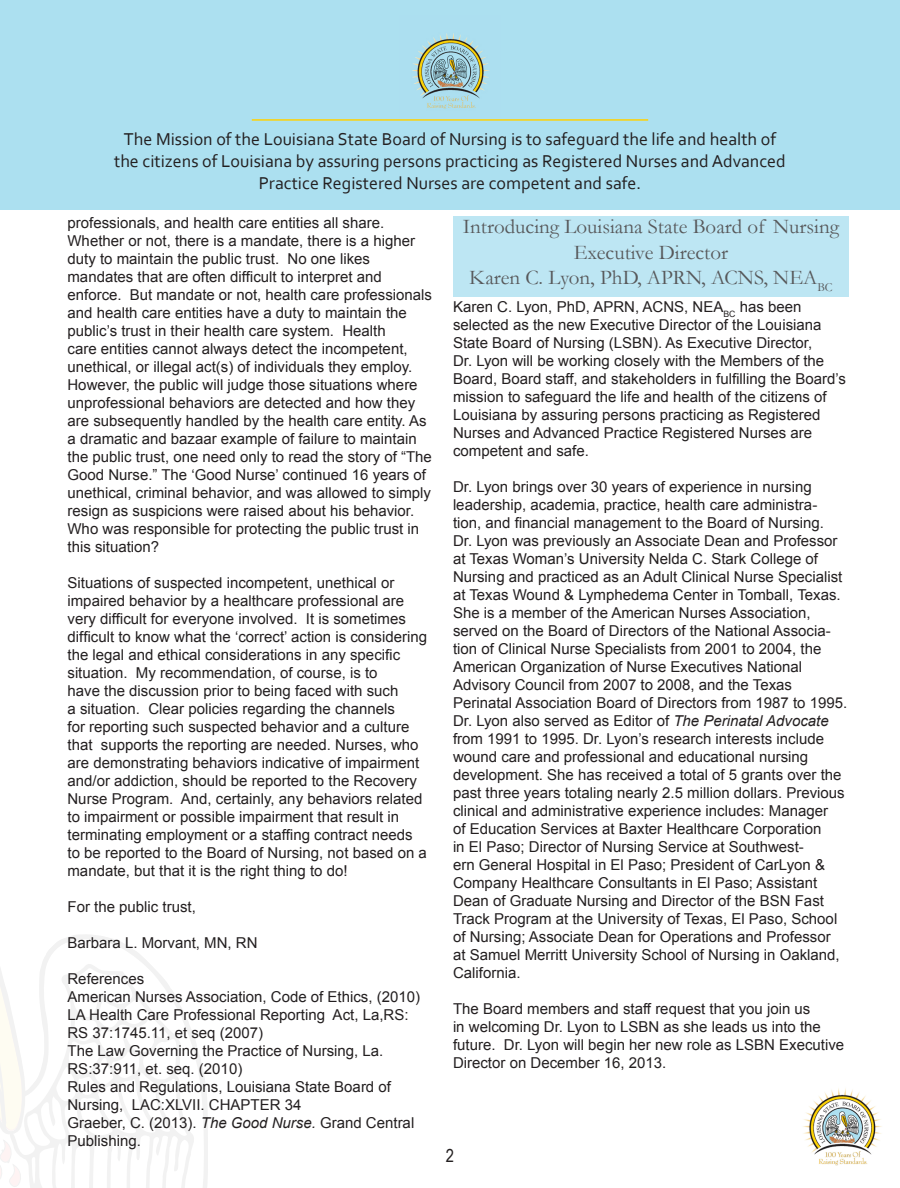
<style>
.page{position:relative;width:900px;height:1188px;background:#fff}
.page>*{position:absolute;margin:0;border:0;box-sizing:border-box;transform-origin:0 0}
.t1{font:21px/25.2px "Garamond";color:#57585a;text-align:center}
.t2{font:18px/21.6px "Corbel";color:#231f20;text-align:center}
.t3{font:18px "Arial Narrow";color:#231f20}
.t4{font:15px/18px "Arial";color:#231f20}
.s1{font-style:italic}
</style>
<div class="page">
<svg style="left:127px;top:946px;width:81px;height:242px"></svg>
<svg style="left:0;top:935px;width:127px;height:253px"></svg>
<div style="left:0;top:0;width:900px;height:210px;background:#ace0f0"></div>
<hr style="left:252px;top:119px;width:396px;height:2px;background:#ffd204">
<img style="left:412px;top:33px;width:77px;height:76px">
<img style="left:803px;top:1088px;width:79px;height:78px">
<div style="left:453px;top:217px;width:396px;height:80px;background:#bde6f3"></div>
<p class="t2" style="left:114px;top:128px;width:673px">The Mission of the Louisiana State Board of Nursing is to safeguard the life and health of the citizens of Louisiana by assuring persons practicing as Registered Nurses and Advanced<br>Practice Registered Nurses are competent and safe.</p>
<p class="t4" style="left:68px;top:214px;width:366px">professionals, and health care entities all share.<br>Whether or not, there is a mandate, there is a higher duty to maintain the public trust. No one likes mandates that are often difficult to interpret and enforce. But mandate or not, health care professionals and health care entities have a duty to maintain the public’s trust in their health care system. Health<br>care entities cannot always detect the incompetent, unethical, or illegal act(s) of individuals they employ.<br>However, the public will judge those situations where unprofessional behaviors are detected and how they are subsequently handled by the health care entity. As a dramatic and bazaar example of failure to maintain the public trust, one need only to read the story of “The Good Nurse.” The ‘Good Nurse’ continued 16 years of unethical, criminal behavior, and was allowed to simply resign as suspicions were raised about his behavior.<br>Who was responsible for protecting the public trust in this situation?</p>
<p class="t4" style="left:68px;top:574px;width:361px">Situations of suspected incompetent, unethical or impaired behavior by a healthcare professional are very difficult for everyone involved. It is sometimes difficult to know what the ‘correct’ action is considering the legal and ethical considerations in any specific situation. My recommendation, of course, is to<br>have the discussion prior to being faced with such<br>a situation. Clear policies regarding the channels<br>for reporting such suspected behavior and a culture that supports the reporting are needed. Nurses, who are demonstrating behaviors indicative of impairment and/or addiction, should be reported to the Recovery Nurse Program. And, certainly, any behaviors related to impairment or possible impairment that result in terminating employment or a staffing contract needs to be reported to the Board of Nursing, not based on a mandate, but that it is the right thing to do!</p>
<p class="t4" style="left:68px;top:898px;width:130px">For the public trust,</p>
<p class="t4" style="left:68px;top:934px;width:192px">Barbara L. Morvant, MN, RN</p>
<p class="t4" style="left:68px;top:970px;width:78px">References</p>
<p class="t4" style="left:68px;top:988px;width:354px">American Nurses Association, Code of Ethics, (2010)</p>
<p class="t4" style="left:68px;top:1006px;width:343px">LA Health Care Professional Reporting Act, La,RS:<br>RS 37:1745.11, et seq (2007)</p>
<p class="t4" style="left:68px;top:1042px;width:317px">The Law Governing the Practice of Nursing, La.<br>RS:37:911, et. seq. (2010)</p>
<p class="t4" style="left:68px;top:1078px;width:325px">Rules and Regulations, Louisiana State Board of<br>Nursing, LAC:XLVII. CHAPTER 34</p>
<p class="t4" style="left:68px;top:1114px;width:348px">Graeber, C. (2013). <span class="s1">The Good Nurse.</span> Grand Central<br>Publishing.</p>
<p class="t1" style="left:463px;top:214px;width:378px">Introducing Louisiana State Board of Nursing<br>Executive Director<br>Karen C. Lyon, PhD, APRN, ACNS, NEA<sub>BC</sub></p>
<p class="t4" style="left:453px;top:298px;width:395px">Karen C. Lyon, PhD, APRN, ACNS, NEA<sub>BC</sub> has been selected as the new Executive Director of the Louisiana State Board of Nursing (LSBN). As Executive Director,<br>Dr. Lyon will be working closely with the Members of the Board, Board staff, and stakeholders in fulfilling the Board’s mission to safeguard the life and health of the citizens of Louisiana by assuring persons practicing as Registered Nurses and Advanced Practice Registered Nurses are competent and safe.</p>
<p class="t4" style="left:453px;top:478px;width:396px">Dr. Lyon brings over 30 years of experience in nursing leadership, academia, practice, health care administra&shy;tion, and financial management to the Board of Nursing.<br>Dr. Lyon was previously an Associate Dean and Professor at Texas Woman’s University Nelda C. Stark College of Nursing and practiced as an Adult Clinical Nurse Specialist at Texas Wound &amp; Lymphedema Center in Tomball, Texas.<br>She is a member of the American Nurses Association, served on the Board of Directors of the National Associa&shy;tion of Clinical Nurse Specialists from 2001 to 2004, the American Organization of Nurse Executives National Advisory Council from 2007 to 2008, and the Texas Perinatal Association Board of Directors from 1987 to 1995.<br>Dr. Lyon also served as Editor of <span class="s1">The Perinatal Advocate </span>from 1991 to 1995. Dr. Lyon’s research interests include wound care and professional and educational nursing development. She has received a total of 5 grants over the past three years totaling nearly 2.5 million dollars. Previous clinical and administrative experience includes: Manager<br>of Education Services at Baxter Healthcare Corporation<br>in El Paso; Director of Nursing Service at Southwest-<br>ern General Hospital in El Paso; President of CarLyon &amp; Company Healthcare Consultants in El Paso; Assistant Dean of Graduate Nursing and Director of the BSN Fast Track Program at the University of Texas, El Paso, School of Nursing; Associate Dean for Operations and Professor<br>at Samuel Merritt University School of Nursing in Oakland, California.</p>
<p class="t4" style="left:453px;top:1000px;width:393px">The Board members and staff request that you join us<br>in welcoming Dr. Lyon to LSBN as she leads us into the future. Dr. Lyon will begin her new role as LSBN Executive Director on December 16, 2013.</p>
<p class="t3" style="left:446px;top:1142px;width:10px">2</p>
</div>
